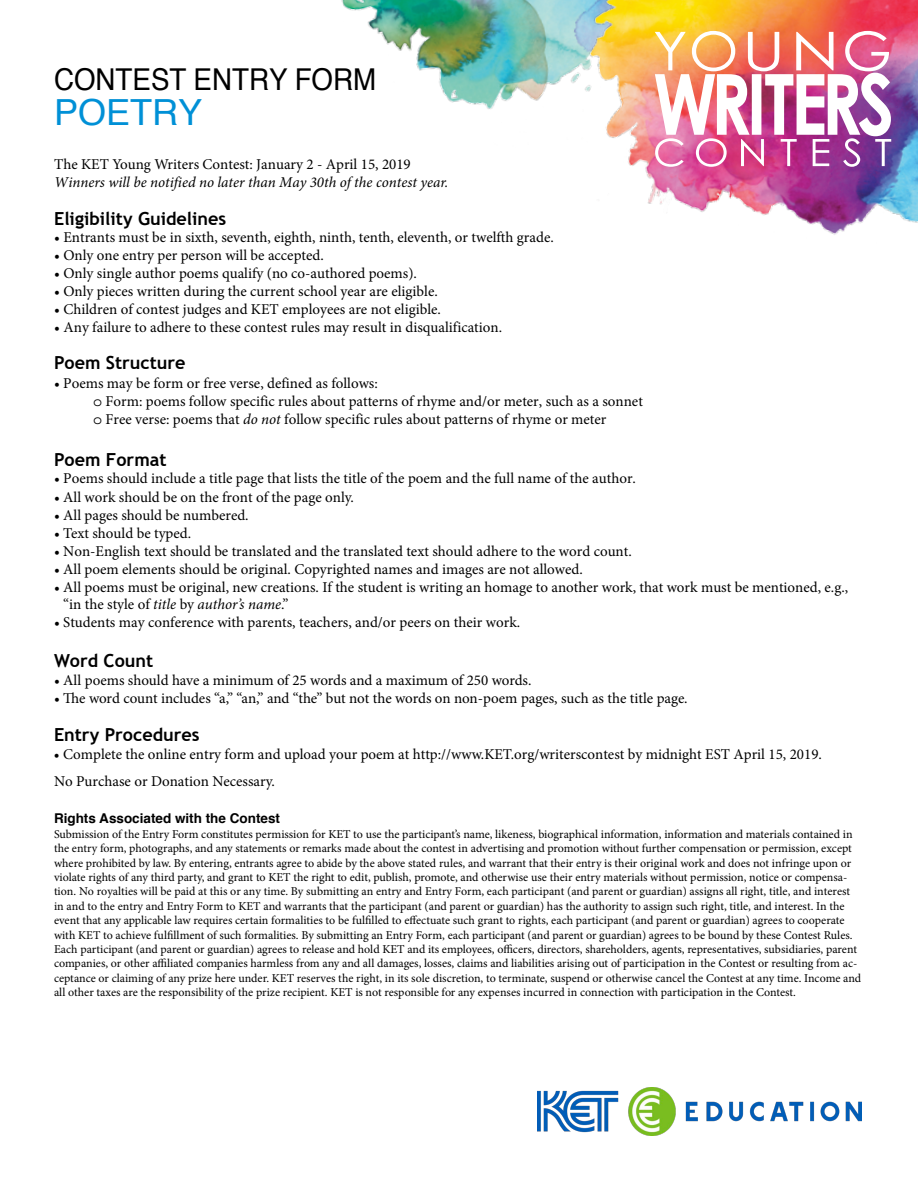
<style>
.page{position:relative;width:918px;height:1188px;background:#fff}
.page>*{position:absolute;margin:0;border:0;box-sizing:border-box;transform-origin:0 0}
.t1{font:36px "Helvetica";color:#0090d6}
.t2{font:30.15px "Helvetica";color:#000;scale:.92 1}
.t3{font:700 18px "Trebuchet MS";color:#000}
.t4{font:15px/18px "Minion Pro";color:#000}
.t5{font:italic 15px "Minion Pro";color:#000}
.t6{font:700 13.5px "Helvetica";color:#000}
.t7{font:12px/14.4px "Minion Pro";color:#000}
.s1{font-family:"Courier Std"}
.s2{font-style:italic}
</style>
<div class="page">
<img style="left:341px;top:0;width:212px;height:109px">
<img style="left:553px;top:0;width:365px;height:235px">
<img style="left:655px;top:31px;width:236px;height:136px">
<img style="left:538px;top:1088px;width:324px;height:47px">
<h2 class="t2" style="left:54px;top:56px;width:352px">CONTEST ENTRY FORM</h2>
<h1 class="t1" style="left:54px;top:85px;width:150px">POETRY</h1>
<p class="t4" style="left:54px;top:155px;width:358px">The KET Young Writers Contest: January 2 - April 15, 2019</p>
<p class="t5" style="left:54px;top:172px;width:396px">Winners will be notified no later than May 30th of the contest year.</p>
<h3 class="t3" style="left:54px;top:207px;width:174px">Eligibility Guidelines</h3>
<p class="t4" style="left:54px;top:228px;width:501px">• Entrants must be in sixth, seventh, eighth, ninth, tenth, eleventh, or twelfth grade.</p>
<p class="t4" style="left:54px;top:246px;width:271px">• Only one entry per person will be accepted.</p>
<p class="t4" style="left:54px;top:264px;width:364px">• Only single author poems qualify (no co-authored poems).</p>
<p class="t4" style="left:54px;top:282px;width:385px">• Only pieces written during the current school year are eligible.</p>
<p class="t4" style="left:54px;top:300px;width:388px">• Children of contest judges and KET employees are not eligible.</p>
<p class="t4" style="left:54px;top:318px;width:449px">• Any failure to adhere to these contest rules may result in disqualification.</p>
<h3 class="t3" style="left:54px;top:351px;width:133px">Poem Structure</h3>
<p class="t4" style="left:93px;top:374px;width:551px;text-indent:-39px">• Poems may be form or free verse, defined as follows:<br><span class="s1">o</span> Form: poems follow specific rules about patterns of rhyme and/or meter, such as a sonnet <span class="s1">o</span> Free verse: poems that <span class="s2">do not</span> follow specific rules about patterns of rhyme or meter</p>
<h3 class="t3" style="left:54px;top:448px;width:114px">Poem Format</h3>
<p class="t4" style="left:54px;top:470px;width:584px">• Poems should include a title page that lists the title of the poem and the full name of the author.</p>
<p class="t4" style="left:54px;top:488px;width:302px">• All work should be on the front of the page only.</p>
<p class="t4" style="left:54px;top:506px;width:196px">• All pages should be numbered.</p>
<p class="t4" style="left:54px;top:524px;width:139px">• Text should be typed.</p>
<p class="t4" style="left:54px;top:542px;width:579px">• Non-English text should be translated and the translated text should adhere to the word count.</p>
<p class="t4" style="left:54px;top:560px;width:530px">• All poem elements should be original. Copyrighted names and images are not allowed.</p>
<p class="t4" style="left:63px;top:578px;width:787px;text-indent:-9px">• All poems must be original, new creations. If the student is writing an homage to another work, that work must be mentioned, e.g., “in the style of <span class="s2">title</span> by <span class="s2">author’s name</span>.”</p>
<p class="t4" style="left:54px;top:614px;width:468px">• Students may conference with parents, teachers, and/or peers on their work.</p>
<h3 class="t3" style="left:54px;top:650px;width:101px">Word Count</h3>
<p class="t4" style="left:54px;top:671px;width:479px">• All poems should have a minimum of 25 words and a maximum of 250 words.</p>
<p class="t4" style="left:54px;top:689px;width:635px">• The word count includes “a,” “an,” and “the” but not the words on non-poem pages, such as the title page.</p>
<h3 class="t3" style="left:54px;top:724px;width:147px">Entry Procedures</h3>
<p class="t4" style="left:54px;top:740px;width:769px;line-height:27px">• Complete the online entry form and upload your poem at http://www.KET.org/writerscontest by midnight EST April 15, 2019.<br>No Purchase or Donation Necessary.</p>
<p class="t6" style="left:54px;top:808px;width:228px">Rights Associated with the Contest</p>
<p class="t7" style="left:54px;top:827px;width:809px">Submission of the Entry Form constitutes permission for KET to use the participant’s name, likeness, biographical information, information and materials contained in the entry form, photographs, and any statements or remarks made about the contest in advertising and promotion without further compensation or permission, except where prohibited by law. By entering, entrants agree to abide by the above stated rules, and warrant that their entry is their original work and does not infringe upon or violate rights of any third party, and grant to KET the right to edit, publish, promote, and otherwise use their entry materials without permission, notice or compensa&shy;tion. No royalties will be paid at this or any time. By submitting an entry and Entry Form, each participant (and parent or guardian) assigns all right, title, and interest in and to the entry and Entry Form to KET and warrants that the participant (and parent or guardian) has the authority to assign such right, title, and interest. In the event that any applicable law requires certain formalities to be fulfilled to effectuate such grant to rights, each participant (and parent or guardian) agrees to cooperate with KET to achieve fulfillment of such formalities. By submitting an Entry Form, each participant (and parent or guardian) agrees to be bound by these Contest Rules.<br>Each participant (and parent or guardian) agrees to release and hold KET and its employees, officers, directors, shareholders, agents, representatives, subsidiaries, parent companies, or other affiliated companies harmless from any and all damages, losses, claims and liabilities arising out of participation in the Contest or resulting from ac&shy;ceptance or claiming of any prize here under. KET reserves the right, in its sole discretion, to terminate, suspend or otherwise cancel the Contest at any time. Income and all other taxes are the responsibility of the prize recipient. KET is not responsible for any expenses incurred in connection with participation in the Contest.</p>
</div>
